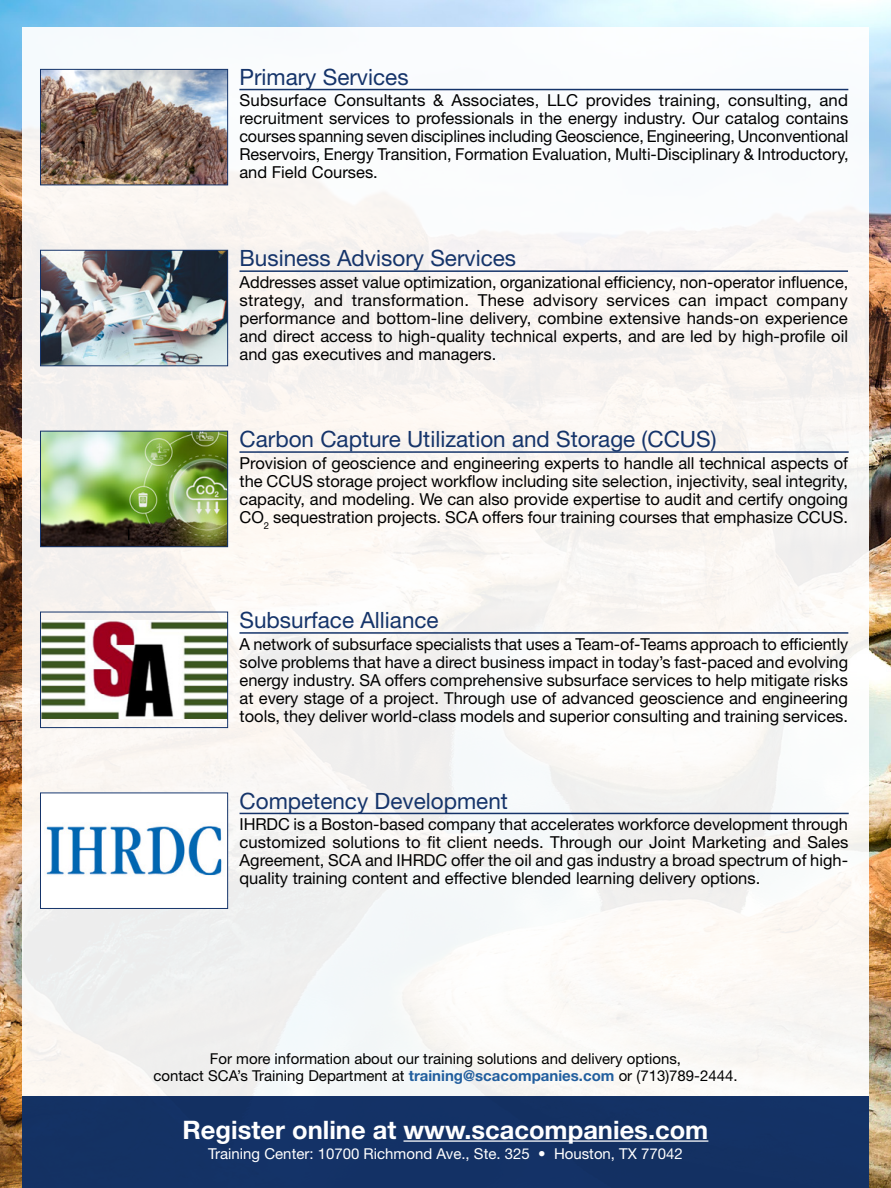
<style>
.page{position:relative;width:891px;height:1188px;background:#fff}
.page>*{position:absolute;margin:0;border:0;box-sizing:border-box;transform-origin:0 0}
.t1{font:700 25.5px "Helvetica Neue LT Std";color:#fff}
.t2{font:22.5px "Helvetica Neue LT Std";color:#15346a}
.t3{font:16.5px/18px "Helvetica Neue LT Std";color:#000;text-align:justify}
.t4{font:15px/16.5px "Helvetica Neue LT Std";color:#000;text-align:center}
.t5{font:15px "Helvetica Neue LT Std";color:#fff}
.s1{font-weight:700;color:#215e9e}
</style>
<div class="page">
<img style="left:0;top:0;width:891px;height:1188px">
<div style="left:22px;top:27px;width:847px;height:1161px;background:#faf7f4"></div>
<div style="left:22px;top:1096px;width:847px;height:92px;background:#15346a"></div>
<hr style="left:404px;top:1140px;width:304px;height:2px;background:#fff">
<hr style="left:239px;top:89px;width:609px;height:1px;background:#15346a">
<img style="left:42px;top:795px;width:184px;height:112px">
<div style="left:40px;top:793px;width:188px;height:116px;border:1px solid #15346a"></div>
<hr style="left:240px;top:813px;width:609px;height:1px;background:#15346a">
<img style="left:42px;top:252px;width:184px;height:112px">
<div style="left:40px;top:250px;width:188px;height:116px;border:1px solid #15346a"></div>
<hr style="left:240px;top:270px;width:608px;height:2px;background:#15346a">
<img style="left:42px;top:71px;width:184px;height:112px">
<div style="left:40px;top:69px;width:188px;height:116px;border:1px solid #15346a"></div>
<img style="left:42px;top:433px;width:184px;height:112px">
<div style="left:40px;top:431px;width:188px;height:116px;border:1px solid #15346a"></div>
<hr style="left:240px;top:451px;width:609px;height:2px;background:#15346a">
<img style="left:42px;top:621px;width:184px;height:98px">
<div style="left:40px;top:612px;width:188px;height:116px;border:1px solid #15346a"></div>
<hr style="left:240px;top:632px;width:608px;height:2px;background:#15346a">
<h2 class="t2" style="left:239px;top:64px;width:171px">Primary Services</h2>
<p class="t3" style="left:239px;top:91px;width:611px">Subsurface Consultants &amp; Associates, LLC provides training, consulting, and recruitment services to professionals in the energy industry. Our catalog contains courses spanning seven disciplines including Geoscience, Engineering, Unconventional Reservoirs, Energy Transition, Formation Evaluation, Multi-Disciplinary &amp; Introductory, and Field Courses.</p>
<h2 class="t2" style="left:240px;top:245px;width:278px">Business Advisory Services</h2>
<p class="t3" style="left:240px;top:273px;width:610px">Addresses asset value optimization, organizational efficiency, non-operator influence, strategy, and transformation. These advisory services can impact company performance and bottom-line delivery, combine extensive hands-on experience and direct access to high-quality technical experts, and are led by high-profile oil and gas executives and managers.</p>
<h2 class="t2" style="left:240px;top:426px;width:479px">Carbon Capture Utilization and Storage (CCUS)</h2>
<p class="t3" style="left:240px;top:454px;width:610px">Provision of geoscience and engineering experts to handle all technical aspects of the CCUS storage project workflow including site selection, injectivity, seal integrity, capacity, and modeling. We can also provide expertise to audit and certify ongoing CO<sub>2</sub> sequestration projects. SCA offers four training courses that emphasize CCUS.</p>
<h2 class="t2" style="left:240px;top:607px;width:201px">Subsurface Alliance</h2>
<p class="t3" style="left:240px;top:635px;width:610px">A network of subsurface specialists that uses a Team-of-Teams approach to efficiently solve problems that have a direct business impact in today’s fast-paced and evolving energy industry. SA offers comprehensive subsurface services to help mitigate risks at every stage of a project. Through use of advanced geoscience and engineering tools, they deliver world-class models and superior consulting and training services.</p>
<h2 class="t2" style="left:240px;top:787px;width:270px">Competency Development</h2>
<p class="t3" style="left:240px;top:815px;width:610px">IHRDC is a Boston-based company that accelerates workforce development through customized solutions to fit client needs. Through our Joint Marketing and Sales Agreement, SCA and IHRDC offer the oil and gas industry a broad spectrum of high&shy;quality training content and effective blended learning delivery options.</p>
<p class="t4" style="left:153px;top:1051px;width:586px">For more information about our training solutions and delivery options,<br>contact SCA’s Training Department at <span class="s1">training@scacompanies.com</span> or (713)789-2444.</p>
<h1 class="t1" style="left:183px;top:1114px;width:527px">Register online at www.scacompanies.com</h1>
<p class="t5" style="left:208px;top:1145px;width:476px">Training Center: 10700 Richmond Ave., Ste. 325 • Houston, TX 77042</p>
</div>
